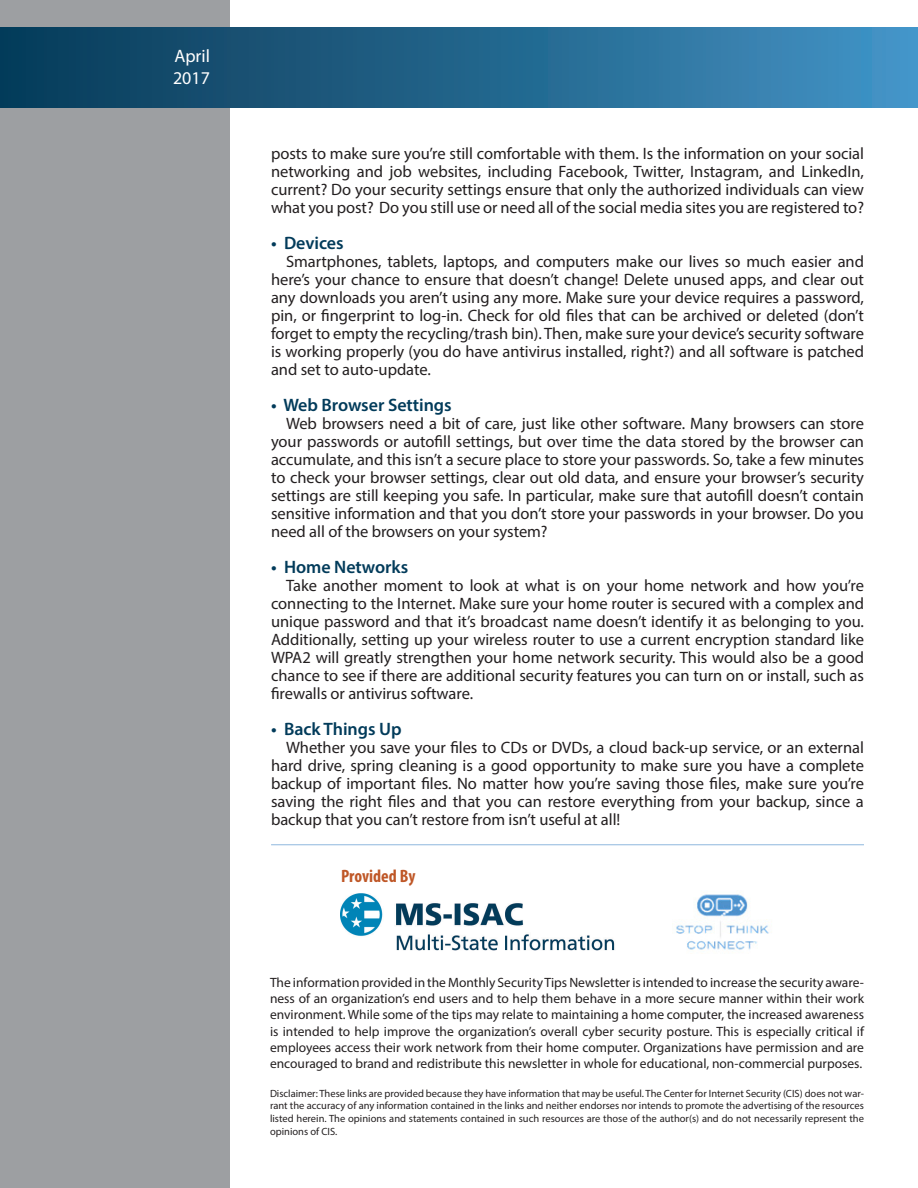
<style>
.page{position:relative;width:918px;height:1188px;background:#fff}
.page>*{position:absolute;margin:0;border:0;box-sizing:border-box;transform-origin:0 0}
.t1{font:600 18px "Myriad Pro";letter-spacing:-.005em;color:#023b5a}
.t2{font:700 condensed 18px "Myriad Pro";color:#bf5727}
.t3{font:18px "Myriad Pro";color:#fff}
.t4{font:16.5px/18px "Myriad Pro";letter-spacing:-.005em;color:#231f20;text-align:justify}
.t5{font:13.5px/16.2px "Myriad Pro";color:#231f20;text-align:justify}
.t6{font:10.5px/12.6px "Myriad Pro";color:#231f20;text-align:justify}
</style>
<div class="page">
<div style="left:0;top:0;width:230px;height:1188px;background:#9d9fa2"></div>
<div style="left:0;top:27px;width:918px;height:81px;background:linear-gradient(to right,#063955,#4292c4)"></div>
<img style="left:341px;top:893px;width:274px;height:58px">
<img style="left:672px;top:894px;width:97px;height:56px">
<hr style="left:271px;top:844px;width:593px;height:1px;background:#8fb8de">
<p class="t3" style="left:174px;top:45px;width:37px">April</p>
<p class="t3" style="left:173px;top:67px;width:38px">2017</p>
<p class="t4" style="left:271px;top:145px;width:594px">posts to make sure you’re still comfortable with them. Is the information on your social networking and job websites, including Facebook, Twitter, Instagram, and LinkedIn, current? Do your security settings ensure that only the authorized individuals can view what you post? Do you still use or need all of the social media sites you are registered to?</p>
<p class="t1" style="left:271px;top:232px;width:74px">• Devices</p>
<p class="t4" style="left:271px;top:253px;width:594px;text-indent:15px">Smartphones, tablets, laptops, and computers make our lives so much easier and here’s your chance to ensure that doesn’t change! Delete unused apps, and clear out any downloads you aren’t using any more. Make sure your device requires a password, pin, or fingerprint to log-in. Check for old files that can be archived or deleted (don’t forget to empty the recycling/trash bin). Then, make sure your device’s security software is working properly (you do have antivirus installed, right?) and all software is patched and set to auto-update.</p>
<p class="t1" style="left:271px;top:394px;width:182px">• Web Browser Settings</p>
<p class="t4" style="left:271px;top:415px;width:595px;text-indent:15px">Web browsers need a bit of care, just like other software. Many browsers can store your passwords or autofill settings, but over time the data stored by the browser can accumulate, and this isn’t a secure place to store your passwords. So, take a few minutes to check your browser settings, clear out old data, and ensure your browser’s security settings are still keeping you safe. In particular, make sure that autofill doesn’t contain sensitive information and that you don’t store your passwords in your browser. Do you need all of the browsers on your system?</p>
<p class="t1" style="left:271px;top:556px;width:139px">• Home Networks</p>
<p class="t4" style="left:271px;top:577px;width:595px;text-indent:15px">Take another moment to look at what is on your home network and how you’re connecting to the Internet. Make sure your home router is secured with a complex and unique password and that it’s broadcast name doesn’t identify it as belonging to you.<br>Additionally, setting up your wireless router to use a current encryption standard like WPA2 will greatly strengthen your home network security. This would also be a good chance to see if there are additional security features you can turn on or install, such as firewalls or antivirus software.</p>
<p class="t1" style="left:271px;top:718px;width:132px">• Back Things Up</p>
<p class="t4" style="left:271px;top:739px;width:594px;text-indent:15px">Whether you save your files to CDs or DVDs, a cloud back-up service, or an external hard drive, spring cleaning is a good opportunity to make sure you have a complete backup of important files. No matter how you’re saving those files, make sure you’re saving the right files and that you can restore everything from your backup, since a backup that you can’t restore from isn’t useful at all!</p>
<p class="t2" style="left:341px;top:865px;width:76px">Provided By</p>
<p class="t5" style="left:270px;top:974px;width:596px">The information provided in the Monthly Security Tips Newsletter is intended to increase the security aware&shy;ness of an organization’s end users and to help them behave in a more secure manner within their work environment. While some of the tips may relate to maintaining a home computer, the increased awareness is intended to help improve the organization’s overall cyber security posture. This is especially critical if employees access their work network from their home computer. Organizations have permission and are encouraged to brand and redistribute this newsletter in whole for educational, non-commercial purposes.</p>
<p class="t6" style="left:270px;top:1087px;width:596px">Disclaimer: These links are provided because they have information that may be useful. The Center for Internet Security (CIS) does not war&shy;rant the accuracy of any information contained in the links and neither endorses nor intends to promote the advertising of the resources listed herein. The opinions and statements contained in such resources are those of the author(s) and do not necessarily represent the opinions of CIS.</p>
</div>
